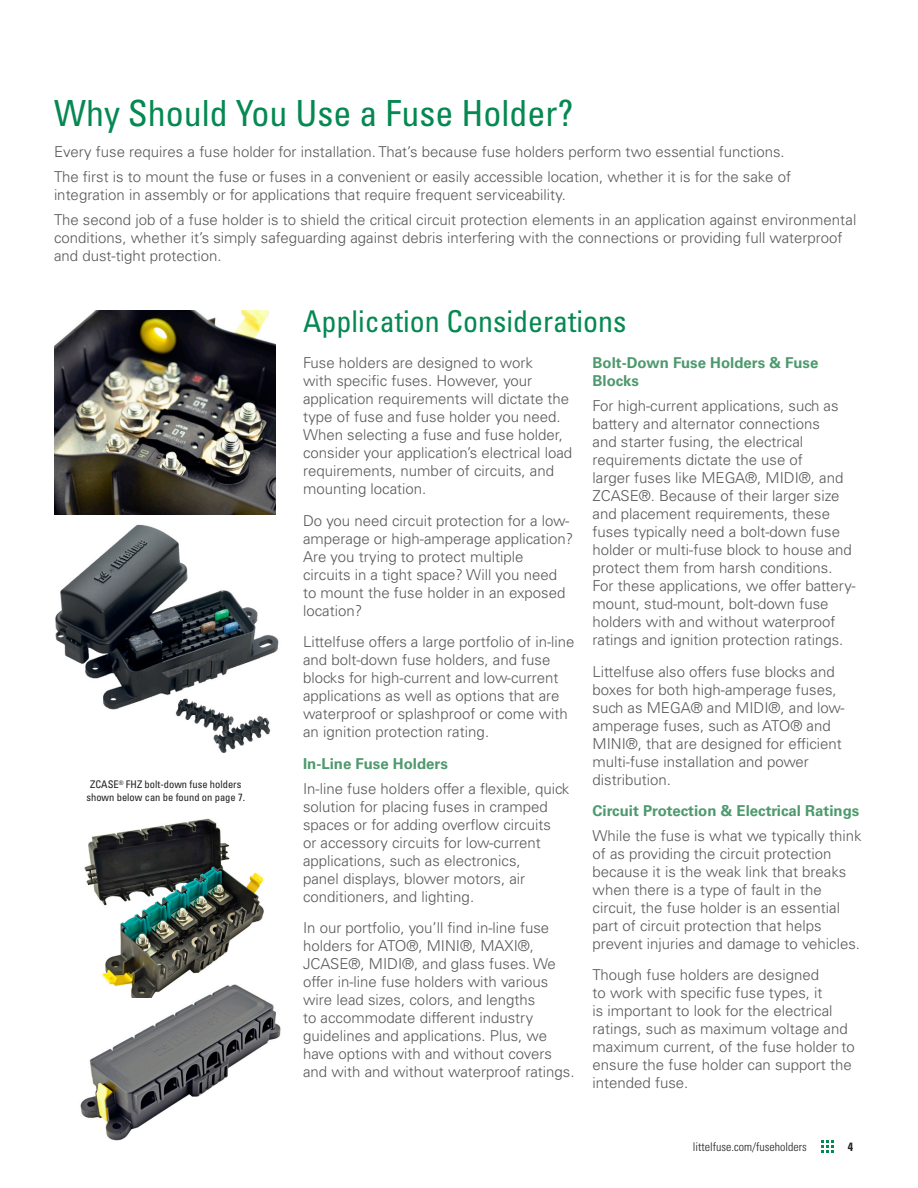
<style>
.page{position:relative;width:918px;height:1188px;background:#fff}
.page>*{position:absolute;margin:0;border:0;box-sizing:border-box;transform-origin:0 0}
.t1{font:condensed 36px "Univers LT Std";color:#058851}
.t2{font:condensed 30px "Univers LT Std";color:#058851}
.body_paragraph{font:300 15px/18px "Univers LT Std";color:#57585a}
.body_paragraph-2{font:700 15px/18px "Univers LT Std";color:#4e996d}
.t3{font:300 condensed 12px "Univers LT Std";color:#231f20}
.t4{font:700 condensed 12px "Univers LT Std";color:#231f20}
.t5{font:condensed 10.5px/12.6px "Univers LT Std";color:#231f20;text-align:center}
</style>
<div class="page">
<img style="left:54px;top:311px;width:222px;height:204px">
<img style="left:55px;top:524px;width:224px;height:228px">
<img style="left:84px;top:818px;width:180px;height:159px">
<img style="left:80px;top:977px;width:201px;height:164px">
<svg style="left:821px;top:1140px;width:13px;height:13px"></svg>
<p class="t1" style="left:54px;top:90px;width:521px">Why Should You Use a Fuse Holder?</p>
<p class="body_paragraph" style="left:54px;top:143px;width:732px">Every fuse requires a fuse holder for installation. That’s because fuse holders perform two essential functions.</p>
<p class="body_paragraph" style="left:54px;top:168px;width:739px">The first is to mount the fuse or fuses in a convenient or easily accessible location, whether it is for the sake of integration in assembly or for applications that require frequent serviceability.</p>
<p class="body_paragraph" style="left:54px;top:211px;width:804px">The second job of a fuse holder is to shield the critical circuit protection elements in an application against environmental conditions, whether it’s simply safeguarding against debris interfering with the connections or providing full waterproof and dust-tight protection.</p>
<p class="t5" style="left:86px;top:778px;width:160px">ZCASE<sup>®</sup> FHZ bolt-down fuse holders shown below can be found on page 7.</p>
<p class="t2" style="left:303px;top:303px;width:325px">Application Considerations</p>
<p class="body_paragraph" style="left:303px;top:354px;width:271px">Fuse holders are designed to work<br>with specific fuses. However, your application requirements will dictate the type of fuse and fuse holder you need.<br>When selecting a fuse and fuse holder, consider your application’s electrical load requirements, number of circuits, and mounting location.</p>
<p class="body_paragraph" style="left:303px;top:512px;width:272px">Do you need circuit protection for a low&shy;amperage or high-amperage application?<br>Are you trying to protect multiple circuits in a tight space? Will you need to mount the fuse holder in an exposed location?</p>
<p class="body_paragraph" style="left:303px;top:633px;width:273px">Littelfuse offers a large portfolio of in-line and bolt-down fuse holders, and fuse blocks for high-current and low-current applications as well as options that are waterproof or splashproof or come with an ignition protection rating.</p>
<p class="body_paragraph-2" style="left:303px;top:755px;width:146px">In-Line Fuse Holders</p>
<p class="body_paragraph" style="left:303px;top:779px;width:268px">In-line fuse holders offer a flexible, quick solution for placing fuses in cramped spaces or for adding overflow circuits<br>or accessory circuits for low-current applications, such as electronics,<br>panel displays, blower motors, air conditioners, and lighting.</p>
<p class="body_paragraph" style="left:303px;top:919px;width:273px">In our portfolio, you’ll find in-line fuse holders for ATO®, MINI®, MAXI®, JCASE®, MIDI®, and glass fuses. We offer in-line fuse holders with various wire lead sizes, colors, and lengths<br>to accommodate different industry guidelines and applications. Plus, we have options with and without covers and with and without waterproof ratings.</p>
<p class="body_paragraph-2" style="left:593px;top:354px;width:227px">Bolt-Down Fuse Holders &amp; Fuse<br>Blocks</p>
<p class="body_paragraph" style="left:593px;top:397px;width:265px">For high-current applications, such as battery and alternator connections<br>and starter fusing, the electrical requirements dictate the use of<br>larger fuses like MEGA®, MIDI®, and ZCASE®. Because of their larger size and placement requirements, these fuses typically need a bolt-down fuse holder or multi-fuse block to house and protect them from harsh conditions.<br>For these applications, we offer battery&shy;mount, stud-mount, bolt-down fuse holders with and without waterproof ratings and ignition protection ratings.</p>
<p class="body_paragraph" style="left:593px;top:662px;width:254px">Littelfuse also offers fuse blocks and boxes for both high-amperage fuses, such as MEGA® and MIDI®, and low&shy;amperage fuses, such as ATO® and<br>MINI®, that are designed for efficient multi-fuse installation and power distribution.</p>
<p class="body_paragraph-2" style="left:593px;top:802px;width:268px">Circuit Protection &amp; Electrical Ratings</p>
<p class="body_paragraph" style="left:593px;top:827px;width:271px">While the fuse is what we typically think of as providing the circuit protection because it is the weak link that breaks when there is a type of fault in the circuit, the fuse holder is an essential part of circuit protection that helps prevent injuries and damage to vehicles.</p>
<p class="body_paragraph" style="left:593px;top:966px;width:264px">Though fuse holders are designed<br>to work with specific fuse types, it<br>is important to look for the electrical ratings, such as maximum voltage and maximum current, of the fuse holder to ensure the fuse holder can support the intended fuse.</p>
<p class="t3" style="left:693px;top:1139px;width:115px">littelfuse.com/fuseholders</p>
<p class="t4" style="left:848px;top:1139px;width:7px">4</p>
</div>
